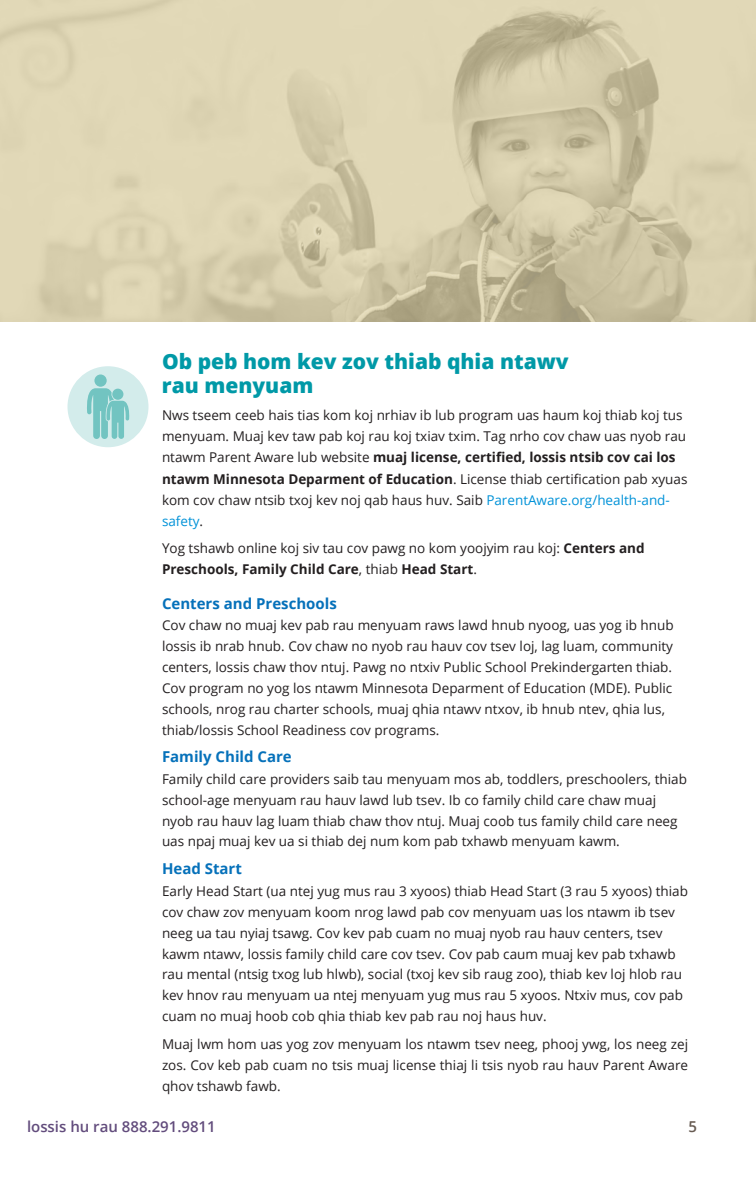
<style>
.page{position:relative;width:756px;height:1188px;background:#fff}
.page>*{position:absolute;margin:0;border:0;box-sizing:border-box;transform-origin:0 0}
.TEXT{font:800 21px/24px "Open Sans";color:#0099a7}
.TEXT-2{font:700 15px "Open Sans";color:#0671ba}
.t1{font:600 15px "Open Sans";color:#624c7c}
.t2{font:600 15px "Open Sans";color:#675b52}
.TEXT-3{font:13.5px/20.9px "Open Sans";color:#231f20}
.s1{font-weight:700}
.s2{color:#0092d8}
</style>
<div class="page">
<div style="left:68px;top:366px;width:80px;height:81px;background:#d3eceb;border-radius:50%"></div>
<div style="left:94px;top:374px;width:13px;height:13px;background:#72c4c1;border-radius:50%"></div>
<svg style="left:87px;top:388px;width:43px;height:51px"></svg>
<div style="left:112px;top:389px;width:11px;height:11px;background:#72c4c1;border-radius:50%"></div>
<img style="left:0;top:0;width:756px;height:321px">
<p class="TEXT" style="left:162px;top:348px;width:408px">Ob peb hom kev zov thiab qhia ntawv rau menyuam</p>
<p class="TEXT-3" style="left:162px;top:405px;width:527px">Nws tseem ceeb hais tias kom koj nrhiav ib lub program uas haum koj thiab koj tus menyuam. Muaj kev taw pab koj rau koj txiav txim. Tag nrho cov chaw uas nyob rau ntawm Parent Aware lub website <span class="s1">muaj license, certified, lossis ntsib cov cai los ntawm Minnesota Deparment of Education</span>. License thiab certification pab xyuas kom cov chaw ntsib txoj kev noj qab haus huv. Saib <span class="s2">ParentAware.org/health-and&shy;safety</span>.</p>
<p class="TEXT-3" style="left:162px;top:538px;width:484px">Yog tshawb online koj siv tau cov pawg no kom yoojyim rau koj: <span class="s1">Centers and<br>Preschools, Family Child Care</span>, thiab <span class="s1">Head Start</span>.</p>
<p class="TEXT-2" style="left:162px;top:593px;width:176px">Centers and Preschools</p>
<p class="TEXT-3" style="left:162px;top:615px;width:513px">Cov chaw no muaj kev pab rau menyuam raws lawd hnub nyoog, uas yog ib hnub lossis ib nrab hnub. Cov chaw no nyob rau hauv cov tsev loj, lag luam, community centers, lossis chaw thov ntuj. Pawg no ntxiv Public School Prekindergarten thiab.<br>Cov program no yog los ntawm Minnesota Deparment of Education (MDE). Public schools, nrog rau charter schools, muaj qhia ntawv ntxov, ib hnub ntev, qhia lus, thiab/lossis School Readiness cov programs.</p>
<p class="TEXT-2" style="left:162px;top:746px;width:131px">Family Child Care</p>
<p class="TEXT-3" style="left:162px;top:768px;width:527px">Family child care providers saib tau menyuam mos ab, toddlers, preschoolers, thiab school-age menyuam rau hauv lawd lub tsev. Ib co family child care chaw muaj nyob rau hauv lag luam thiab chaw thov ntuj. Muaj coob tus family child care neeg uas npaj muaj kev ua si thiab dej num kom pab txhawb menyuam kawm.</p>
<p class="TEXT-2" style="left:162px;top:858px;width:81px">Head Start</p>
<p class="TEXT-3" style="left:162px;top:880px;width:528px">Early Head Start (ua ntej yug mus rau 3 xyoos) thiab Head Start (3 rau 5 xyoos) thiab cov chaw zov menyuam koom nrog lawd pab cov menyuam uas los ntawm ib tsev neeg ua tau nyiaj tsawg. Cov kev pab cuam no muaj nyob rau hauv centers, tsev kawm ntawv, lossis family child care cov tsev. Cov pab caum muaj kev pab txhawb rau mental (ntsig txog lub hlwb), social (txoj kev sib raug zoo), thiab kev loj hlob rau kev hnov rau menyuam ua ntej menyuam yug mus rau 5 xyoos. Ntxiv mus, cov pab cuam no muaj hoob cob qhia thiab kev pab rau noj haus huv.</p>
<p class="TEXT-3" style="left:162px;top:1033px;width:528px;text-align:justify">Muaj lwm hom uas yog zov menyuam los ntawm tsev neeg, phooj ywg, los neeg zej zos. Cov keb pab cuam no tsis muaj license thiaj li tsis nyob rau hauv Parent Aware qhov tshawb fawb.</p>
<p class="t1" style="left:27px;top:1116px;width:190px">lossis hu rau 888.291.9811</p>
<p class="t2" style="left:688px;top:1116px;width:10px">5</p>
</div>
